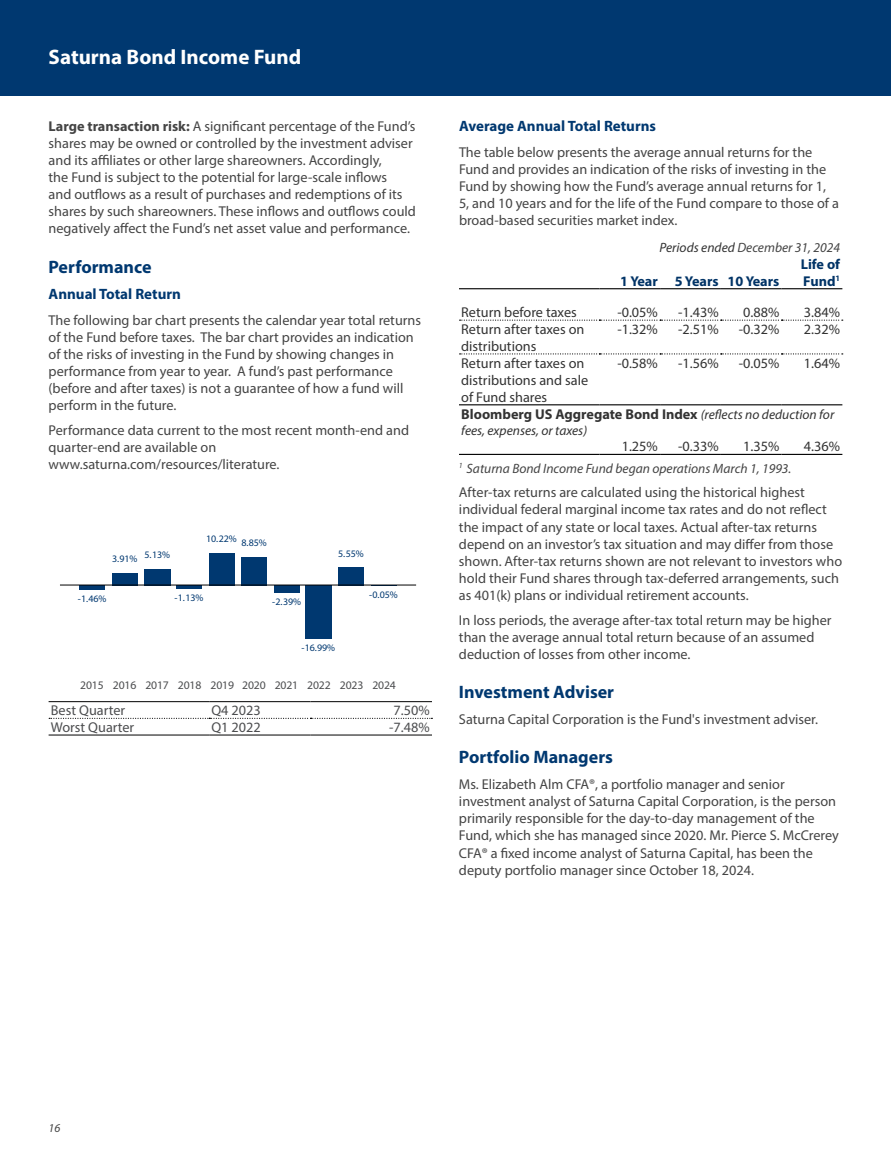
<style>
.page{position:relative;width:891px;height:1161px;background:#fff}
.page>*{position:absolute;margin:0;border:0;box-sizing:border-box;transform-origin:0 0}
.t1{font:700 21px "Myriad Pro";color:#fff}
.SectionName{font:700 18px "Myriad Pro";color:#003870}
.SectionHeaderNextCol{font:700 15px "Myriad Pro";color:#003870}
.SectionHeader{font:700 15px "Myriad Pro";color:#003870}
.BodyText{font:14.25px/17.1px "Myriad Pro";color:#444}
.BodyTextBoldStart{font:14.25px/17.1px "Myriad Pro";color:#444}
.ID0ELAAG{font:14.25px/17.1px "Myriad Pro";color:#333}
.ID0EBEAG{font:14.25px "Myriad Pro";color:#333}
.ID0E1ZBG{font:700 14.25px "Myriad Pro";color:#333}
.ID0ELAAG-2{font:14.25px "Myriad Pro";color:#4c4d4f}
.ID0EMTAG{font:700 14.25px/17.1px "Myriad Pro";color:#036}
.ID0EBEAG-2{font:14.25px "Myriad Pro";color:#4c4d4f}
.FootnoteText{font:italic 13.5px "Myriad Pro";color:#444}
.ID0EMOAG{font:italic 13.5px "Myriad Pro";color:#444}
.ID0E1ZBG-2{font:italic 13.5px "Myriad Pro";color:#333}
.t2{font:italic 12px "Myriad Pro";color:#444}
.Pict{font:11.55px "Myriad Pro";letter-spacing:-.015em;color:#4c4d4f}
.Pict-2{font:9.9px "Myriad Pro";letter-spacing:-.015em;color:#003870}
.s1{font-weight:700}
.s2{color:#333}
.s3{font-weight:400;font-style:italic;font-size:13.5px}
</style>
<div class="page">
<div style="left:0;top:0;width:891px;height:95px;background:#003870"></div>
<hr style="left:79px;top:585px;width:26px;height:4px;background:#003870">
<div style="left:112px;top:573px;width:26px;height:12px;background:#003870"></div>
<div style="left:144px;top:569px;width:26px;height:16px;background:#003870"></div>
<hr style="left:176px;top:585px;width:26px;height:4px;background:#003870">
<div style="left:209px;top:553px;width:26px;height:32px;background:#003870"></div>
<div style="left:241px;top:557px;width:26px;height:28px;background:#003870"></div>
<div style="left:274px;top:585px;width:26px;height:8px;background:#003870"></div>
<div style="left:306px;top:585px;width:26px;height:53px;background:#003870"></div>
<div style="left:338px;top:567px;width:26px;height:18px;background:#003870"></div>
<hr style="left:60px;top:585px;width:356px;height:1px;background:#000">
<hr style="left:49px;top:701px;width:160px;height:1px;background:#000">
<hr style="left:209px;top:701px;width:101px;height:1px;background:#000">
<hr style="left:310px;top:701px;width:122px;height:1px;background:#000">
<hr style="left:49px;top:735px;width:160px;height:1px;background:#000">
<hr style="left:209px;top:735px;width:101px;height:1px;background:#000">
<svg style="left:49px;top:718px;width:383px;height:1px"></svg>
<hr style="left:310px;top:735px;width:122px;height:1px;background:#000">
<hr style="left:459px;top:288px;width:140px;height:1px;background:#000">
<hr style="left:599px;top:288px;width:61px;height:1px;background:#000">
<hr style="left:660px;top:288px;width:61px;height:1px;background:#000">
<hr style="left:721px;top:288px;width:61px;height:1px;background:#000">
<hr style="left:782px;top:288px;width:60px;height:1px;background:#000">
<svg style="left:460px;top:320px;width:383px;height:1px"></svg>
<hr style="left:459px;top:404px;width:140px;height:1px;background:#000">
<hr style="left:599px;top:404px;width:61px;height:1px;background:#000">
<hr style="left:660px;top:404px;width:61px;height:1px;background:#000">
<hr style="left:721px;top:404px;width:61px;height:1px;background:#000">
<svg style="left:460px;top:353px;width:383px;height:2px"></svg>
<hr style="left:782px;top:404px;width:60px;height:1px;background:#000">
<hr style="left:459px;top:454px;width:140px;height:1px;background:#000">
<hr style="left:599px;top:454px;width:61px;height:1px;background:#000">
<hr style="left:660px;top:454px;width:61px;height:1px;background:#000">
<hr style="left:721px;top:454px;width:61px;height:1px;background:#000">
<hr style="left:782px;top:454px;width:60px;height:1px;background:#000">
<h1 class="t1" style="left:49px;top:44px;width:254px">Saturna Bond Income Fund</h1>
<p class="BodyTextBoldStart" style="left:49px;top:117px;width:369px"><span class="s1">Large transaction risk:</span> A significant percentage of the Fund’s shares may be owned or controlled by the investment adviser and its affiliates or other large shareowners. Accordingly,<br>the Fund is subject to the potential for large-scale inflows<br>and outflows as a result of purchases and redemptions of its shares by such shareowners. These inflows and outflows could negatively affect the Fund’s net asset value and performance.</p>
<p class="SectionName" style="left:49px;top:255px;width:104px">Performance</p>
<p class="SectionHeader" style="left:49px;top:284px;width:134px">Annual Total Return</p>
<p class="BodyText" style="left:49px;top:311px;width:374px">The following bar chart presents the calendar year total returns of the Fund before taxes. The bar chart provides an indication of the risks of investing in the Fund by showing changes in performance from year to year. A fund’s past performance (before and after taxes) is not a guarantee of how a fund will perform in the future.</p>
<p class="BodyText" style="left:49px;top:422px;width:362px">Performance data current to the most recent month-end and quarter-end are available on www.saturna.com/resources/literature.</p>
<p class="Pict-2" style="left:112px;top:551px;width:60px">3.91% 5.13%</p>
<p class="Pict-2" style="left:206px;top:533px;width:62px">10.22% 8.85%</p>
<p class="Pict-2" style="left:78px;top:592px;width:30px">-1.46%</p>
<p class="Pict-2" style="left:175px;top:592px;width:30px">-1.13%</p>
<p class="Pict-2" style="left:272px;top:596px;width:30px">-2.39%</p>
<p class="Pict-2" style="left:338px;top:548px;width:27px">5.55%</p>
<p class="Pict-2" style="left:369px;top:588px;width:30px">-0.05%</p>
<p class="Pict-2" style="left:301px;top:641px;width:35px">-16.99%</p>
<p class="Pict" style="left:80px;top:678px;width:317px">2015 2016 2017 2018 2019 2020 2021 2022 2023 2024</p>
<p class="ID0ELAAG-2" style="left:51px;top:702px;width:76px">Best Quarter</p>
<p class="ID0ELAAG-2" style="left:212px;top:702px;width:51px">Q4 2023</p>
<p class="ID0EBEAG-2" style="left:394px;top:702px;width:38px">7.50%</p>
<p class="ID0ELAAG-2" style="left:51px;top:718px;width:85px">Worst Quarter</p>
<p class="ID0ELAAG-2" style="left:212px;top:718px;width:51px">Q1 2022</p>
<p class="ID0EBEAG-2" style="left:389px;top:718px;width:42px">-7.48%</p>
<p class="SectionHeaderNextCol" style="left:459px;top:116px;width:199px">Average Annual Total Returns</p>
<p class="BodyText" style="left:459px;top:143px;width:381px">The table below presents the average annual returns for the Fund and provides an indication of the risks of investing in the Fund by showing how the Fund’s average annual returns for 1, 5, and 10 years and for the life of the Fund compare to those of a broad-based securities market index.</p>
<p class="ID0EMOAG" style="left:660px;top:239px;width:182px"><span class="s2">Periods ended</span> December 31, 2024</p>
<p class="ID0EMTAG" style="left:620px;top:272px;width:39px">1 Year</p>
<p class="ID0EMTAG" style="left:675px;top:272px;width:45px">5 Years</p>
<p class="ID0EMTAG" style="left:728px;top:272px;width:53px">10 Years</p>
<p class="ID0EMTAG" style="left:801px;top:255px;width:41px">Life of<br>Fund<sup>1</sup></p>
<p class="ID0ELAAG" style="left:461px;top:304px;width:117px">Return before taxes</p>
<p class="ID0EBEAG" style="left:617px;top:304px;width:42px">-0.05%</p>
<p class="ID0EBEAG" style="left:678px;top:304px;width:42px">-1.43%</p>
<p class="ID0EBEAG" style="left:743px;top:304px;width:38px">0.88%</p>
<p class="ID0EBEAG" style="left:804px;top:304px;width:38px">3.84%</p>
<p class="ID0ELAAG" style="left:461px;top:320px;width:125px">Return after taxes on distributions</p>
<p class="ID0EBEAG" style="left:617px;top:320px;width:42px">-1.32%</p>
<p class="ID0EBEAG" style="left:678px;top:320px;width:42px">-2.51%</p>
<p class="ID0EBEAG" style="left:739px;top:320px;width:42px">-0.32%</p>
<p class="ID0EBEAG" style="left:804px;top:320px;width:38px">2.32%</p>
<p class="ID0ELAAG" style="left:461px;top:354px;width:129px">Return after taxes on distributions and sale of Fund shares</p>
<p class="ID0EBEAG" style="left:617px;top:354px;width:42px">-0.58%</p>
<p class="ID0EBEAG" style="left:678px;top:354px;width:42px">-1.56%</p>
<p class="ID0EBEAG" style="left:739px;top:354px;width:42px">-0.05%</p>
<p class="ID0EBEAG" style="left:804px;top:354px;width:38px">1.64%</p>
<p class="ID0E1ZBG" style="left:461px;top:404px;width:375px">Bloomberg US Aggregate Bond Index <span class="s3">(reflects no deduction for</span></p>
<p class="ID0E1ZBG-2" style="left:461px;top:422px;width:127px">fees, expenses, or taxes)</p>
<p class="ID0EBEAG" style="left:622px;top:438px;width:38px">1.25%</p>
<p class="ID0EBEAG" style="left:678px;top:438px;width:42px">-0.33%</p>
<p class="ID0EBEAG" style="left:743px;top:438px;width:38px">1.35%</p>
<p class="ID0EBEAG" style="left:804px;top:438px;width:38px">4.36%</p>
<p class="FootnoteText" style="left:459px;top:460px;width:334px"><sup>1</sup> Saturna Bond Income Fund began operations March 1, 1993.</p>
<p class="BodyText" style="left:459px;top:484px;width:385px">After-tax returns are calculated using the historical highest individual federal marginal income tax rates and do not reflect the impact of any state or local taxes. Actual after-tax returns depend on an investor’s tax situation and may differ from those shown. After-tax returns shown are not relevant to investors who hold their Fund shares through tax-deferred arrangements, such as 401(k) plans or individual retirement accounts.</p>
<p class="BodyText" style="left:459px;top:611px;width:374px">In loss periods, the average after-tax total return may be higher than the average annual total return because of an assumed deduction of losses from other income.</p>
<p class="SectionName" style="left:459px;top:680px;width:157px">Investment Adviser</p>
<p class="BodyText" style="left:459px;top:710px;width:359px">Saturna Capital Corporation is the Fund's investment adviser.</p>
<p class="SectionName" style="left:459px;top:746px;width:156px">Portfolio Managers</p>
<p class="BodyText" style="left:459px;top:776px;width:381px">Ms. Elizabeth Alm CFA®, a portfolio manager and senior investment analyst of Saturna Capital Corporation, is the person primarily responsible for the day-to-day management of the Fund, which she has managed since 2020. Mr. Pierce S. McCrerey CFA® a fixed income analyst of Saturna Capital, has been the deputy portfolio manager since October 18, 2024.</p>
<p class="t2" style="left:49px;top:1121px;width:13px">16</p>
</div>
